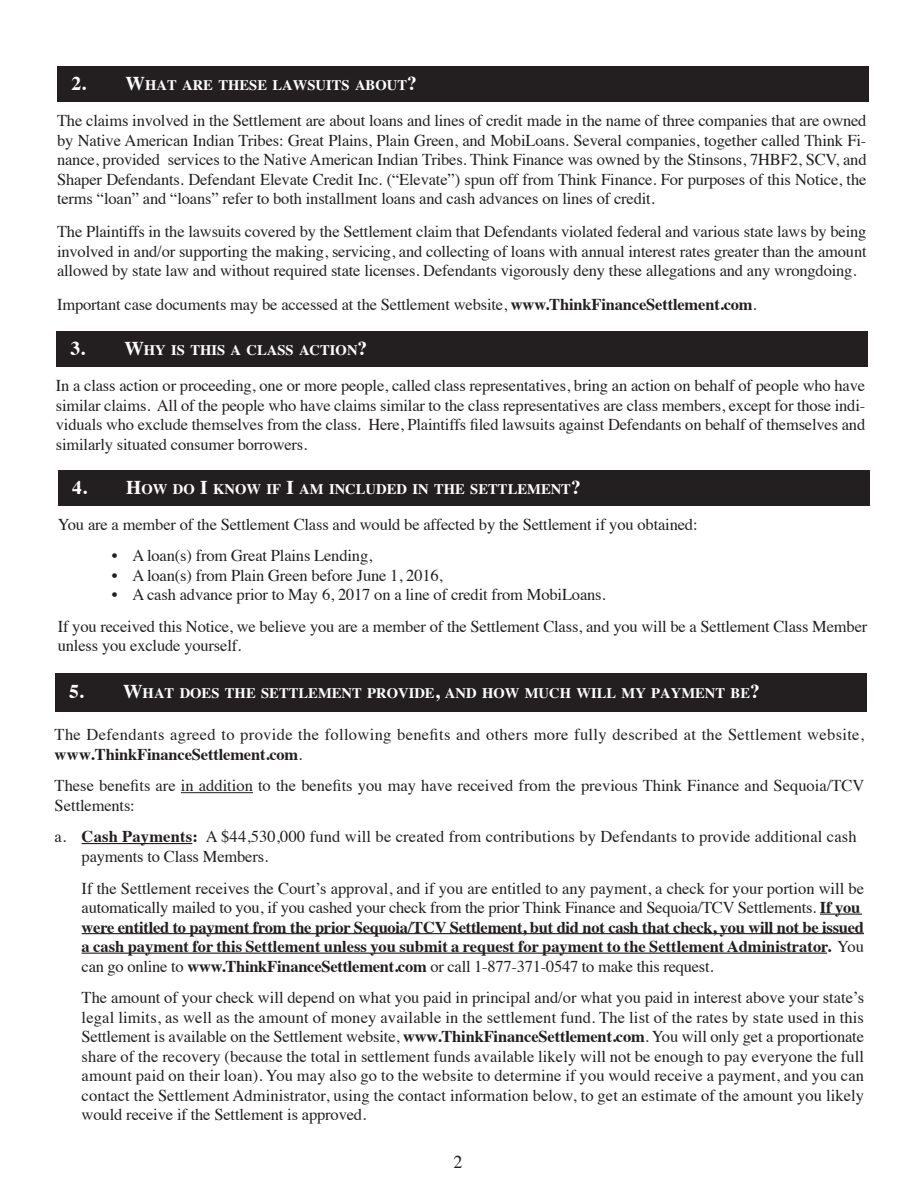
<style>
.page{position:relative;width:919px;height:1189px;background:#fff}
.page>*{position:absolute;margin:0;border:0;box-sizing:border-box;transform-origin:0 0}
.t1{font:700 19.5px "Times";color:#fff}
.t2{font:18px "Times";color:#231f20}
.t3{font:16.5px/19.5px "Times";color:#231f20;text-align:justify}
.t4{font:700 16.5px "Times";letter-spacing:-.015em;color:#231f20}
.t5{font:16.5px/19.5px "Times";letter-spacing:.02em;color:#231f20}
.t6{font:700 14.7px "Times";color:#fff}
.s1{font-size:19.5px}
.s2{font-weight:700}
.s3{font-weight:400}
</style>
<div class="page">
<div style="left:57px;top:66px;width:812px;height:36px;background:#231f20"></div>
<div style="left:56px;top:331px;width:812px;height:36px;background:#231f20"></div>
<div style="left:58px;top:470px;width:812px;height:35px;background:#231f20"></div>
<div style="left:55px;top:673px;width:811px;height:38px;background:#231f20"></div>
<hr style="left:181px;top:792px;width:72px;height:1px;background:#231f20">
<hr style="left:82px;top:842px;width:110px;height:1px;background:#231f20">
<hr style="left:820px;top:913px;width:42px;height:1px;background:#231f20">
<hr style="left:82px;top:932px;width:782px;height:1px;background:#231f20">
<hr style="left:82px;top:952px;width:745px;height:1px;background:#231f20">
<p class="t6" style="left:72px;top:71px;width:347px"><span class="s1">2.</span> <span class="s1">W</span>HAT ARE THESE LAWSUITS ABOUT<span class="s1">?</span></p>
<p class="t3" style="left:57px;top:110px;width:811px">The claims involved in the Settlement are about loans and lines of credit made in the name of three companies that are owned by Native American Indian Tribes: Great Plains, Plain Green, and MobiLoans. Several companies, together called Think Fi&shy;nance, provided services to the Native American Indian Tribes. Think Finance was owned by the Stinsons, 7HBF2, SCV, and Shaper Defendants. Defendant Elevate Credit Inc. (“Elevate”) spun off from Think Finance. For purposes of this Notice, the terms “loan” and “loans” refer to both installment loans and cash advances on lines of credit.</p>
<p class="t3" style="left:57px;top:221px;width:811px">The Plaintiffs in the lawsuits covered by the Settlement claim that Defendants violated federal and various state laws by being involved in and/or supporting the making, servicing, and collecting of loans with annual interest rates greater than the amount allowed by state law and without required state licenses. Defendants vigorously deny these allegations and any wrongdoing.</p>
<p class="t3" style="left:57px;top:293px;width:701px">Important case documents may be accessed at the Settlement website, <span class="s2">www.ThinkFinanceSettlement.com</span>.</p>
<p class="t6" style="left:70px;top:336px;width:298px"><span class="s1">3.</span> <span class="s1">W</span>HY IS THIS A CLASS ACTION<span class="s1">?</span></p>
<p class="t3" style="left:56px;top:374px;width:811px">In a class action or proceeding, one or more people, called class representatives, bring an action on behalf of people who have similar claims. All of the people who have claims similar to the class representatives are class members, except for those indi&shy;viduals who exclude themselves from the class. Here, Plaintiffs filed lawsuits against Defendants on behalf of themselves and similarly situated consumer borrowers.</p>
<p class="t1" style="left:72px;top:468px;width:43px">4. H</p>
<p class="t6" style="left:141px;top:474px;width:226px">OW DO <span class="s1">I</span> KNOW IF <span class="s1">I</span> AM INCLUD</p>
<p class="t6" style="left:387px;top:474px;width:196px">ED IN THE SETTLEMENT<span class="s1">?</span></p>
<p class="t3" style="left:58px;top:513px;width:641px">You are a member of the Settlement Class and would be affected by the Settlement if you obtained:</p>
<p class="t3" style="left:112px;top:544px;width:262px">• A loan(s) from Great Plains Lending,</p>
<p class="t3" style="left:112px;top:564px;width:332px">• A loan(s) from Plain Green before June 1, 2016,</p>
<p class="t3" style="left:112px;top:583px;width:495px">• A cash advance prior to May 6, 2017 on a line of credit from MobiLoans.</p>
<p class="t3" style="left:58px;top:615px;width:811px">If you received this Notice, we believe you are a member of the Settlement Class, and you will be a Settlement Class Member unless you exclude yourself.</p>
<p class="t6" style="left:69px;top:678px;width:692px"><span class="s1">5. W</span>HAT DOES THE SETTLEMENT PROVIDE<span class="s1">,</span> AND HOW MUCH WILL MY PAYMENT BE<span class="s1">?</span></p>
<p class="t5" style="left:55px;top:723px;width:811px">The Defendants agreed to provide the following benefits and others more fully described at the Settlement website, <span class="s2">www.ThinkFinanceSettlement.com</span>.</p>
<p class="t3" style="left:55px;top:774px;width:811px">These benefits are in addition to the benefits you may have received from the previous Think Finance and Sequoia/TCV<br>Settlements:</p>
<p class="t3" style="left:55px;top:825px;width:804px">a. <span class="s2">Cash Payments:</span> A $44,530,000 fund will be created from contributions by Defendants to provide additional cash</p>
<p class="t3" style="left:82px;top:845px;width:188px">payments to Class Members.</p>
<p class="t3" style="left:82px;top:876px;width:784px">If the Settlement receives the Court’s approval, and if you are entitled to any payment, a check for your portion will be</p>
<p class="t3" style="left:82px;top:896px;width:780px">automatically mailed to you, if you cashed your check from the prior Think Finance and Sequoia/TCV Settlements. <span class="s2">If you</span></p>
<p class="t4" style="left:82px;top:910px;width:784px">were entitled to payment from the prior Sequoia/TCV Settlement, but did not cash that check, you will not be issued</p>
<p class="t4" style="left:82px;top:930px;width:784px">a cash payment for this Settlement unless you submit a request for payment to the Settlement Administrator. <span class="s3">You</span></p>
<p class="t3" style="left:82px;top:954px;width:633px">can go online to <span class="s2">www.ThinkFinanceSettlement.com</span> or call 1-877-371-0547 to make this request.</p>
<p class="t3" style="left:82px;top:986px;width:784px">The amount of your check will depend on what you paid in principal and/or what you paid in interest above your state’s</p>
<p class="t3" style="left:82px;top:1005px;width:784px">legal limits, as well as the amount of money available in the settlement fund. The list of the rates by state used in this</p>
<p class="t3" style="left:82px;top:1025px;width:784px">Settlement is available on the Settlement website, <span class="s2">www.ThinkFinanceSettlement.com</span>. You will only get a proportionate</p>
<p class="t3" style="left:82px;top:1044px;width:784px">share of the recovery (because the total in settlement funds available likely will not be enough to pay everyone the full</p>
<p class="t3" style="left:82px;top:1064px;width:784px">amount paid on their loan). You may also go to the website to determine if you would receive a payment, and you can</p>
<p class="t3" style="left:82px;top:1083px;width:784px">contact the Settlement Administrator, using the contact information below, to get an estimate of the amount you likely</p>
<p class="t3" style="left:82px;top:1103px;width:286px">would receive if the Settlement is approved.</p>
<p class="t2" style="left:453px;top:1144px;width:10px">2</p>
</div>
